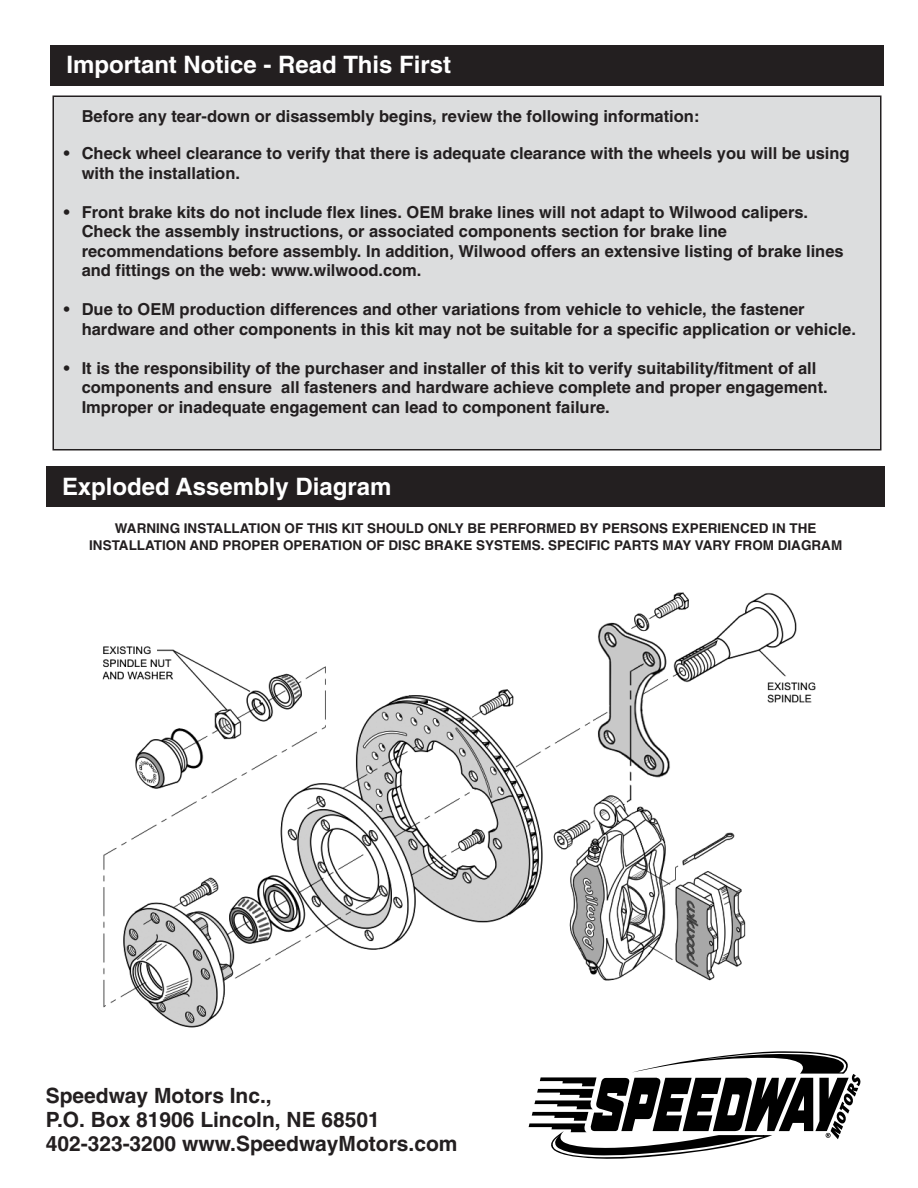
<style>
.page{position:relative;width:918px;height:1188px;background:#fff}
.page>*{position:absolute;margin:0;border:0;box-sizing:border-box;transform-origin:0 0}
.t1{font:700 24px "Helvetica";color:#fff}
.t2{font:700 21px/24px "Helvetica";color:#231f20}
.t3{font:700 16.5px/19.5px "Helvetica";color:#231f20}
.t4{font:700 13.5px/16.5px "Helvetica";color:#231f20;text-align:center}
</style>
<div class="page">
<svg style="left:529px;top:1051px;width:332px;height:108px"></svg>
<img style="left:102px;top:592px;width:714px;height:436px">
<div style="left:51px;top:45px;width:833px;height:41px;background:#231f20"></div>
<div style="left:46px;top:467px;width:838px;height:40px;background:#231f20"></div>
<div style="left:53px;top:96px;width:828px;height:354px;background:#dcddde"></div>
<div style="left:52px;top:96px;width:830px;height:354px;border:2px solid #231f20"></div>
<h1 class="t1" style="left:67px;top:56px;width:386px">Important Notice - Read This First</h1>
<p class="t3" style="left:82px;top:108px;width:619px">Before any tear-down or disassembly begins, review the following information:</p>
<p class="t3" style="left:82px;top:145px;width:769px;text-indent:-18px">• Check wheel clearance to verify that there is adequate clearance with the wheels you will be using with the installation.</p>
<p class="t3" style="left:82px;top:204px;width:763px;text-indent:-18px">• Front brake kits do not include flex lines. OEM brake lines will not adapt to Wilwood calipers.<br>Check the assembly instructions, or associated components section for brake line recommendations before assembly. In addition, Wilwood offers an extensive listing of brake lines and fittings on the web: www.wilwood.com.</p>
<p class="t3" style="left:82px;top:301px;width:776px;text-indent:-18px">• Due to OEM production differences and other variations from vehicle to vehicle, the fastener hardware and other components in this kit may not be suitable for a specific application or vehicle.</p>
<p class="t3" style="left:82px;top:360px;width:747px;text-indent:-18px">• It is the responsibility of the purchaser and installer of this kit to verify suitability/fitment of all components and ensure all fasteners and hardware achieve complete and proper engagement.<br>Improper or inadequate engagement can lead to component failure.</p>
<h1 class="t1" style="left:62px;top:478px;width:331px">Exploded Assembly Diagram</h1>
<p class="t4" style="left:89px;top:522px;width:755px">WARNING INSTALLATION OF THIS KIT SHOULD ONLY BE PERFORMED BY PERSONS EXPERIENCED IN THE<br>INSTALLATION AND PROPER OPERATION OF DISC BRAKE SYSTEMS. SPECIFIC PARTS MAY VARY FROM DIAGRAM</p>
<p class="t2" style="left:46px;top:1086px;width:413px">Speedway Motors Inc.,<br>P.O. Box 81906 Lincoln, NE 68501<br>402-323-3200 www.SpeedwayMotors.com</p>
</div>
